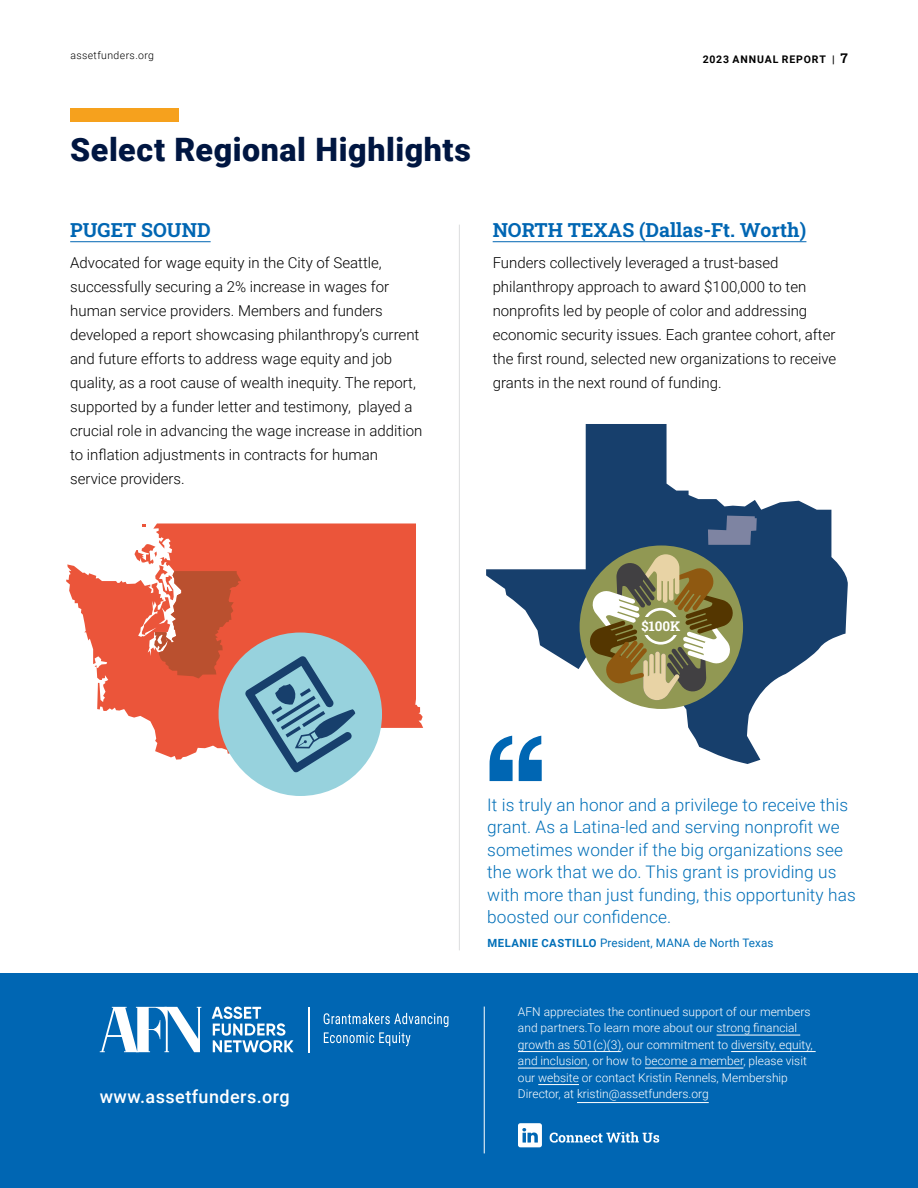
<style>
.page{position:relative;width:918px;height:1188px;background:#fff}
.page>*{position:absolute;margin:0;border:0;box-sizing:border-box;transform-origin:0 0}
.t1{font:900 32.25px "Roboto";letter-spacing:.015em;color:#001641}
.t2{font:19.5px "Roboto Slab";color:#0066b3}
.t3{font:500 18px "Roboto";letter-spacing:.025em;color:#fff}
.t4{font:300 17.25px/22.5px "Roboto";letter-spacing:.005em;color:#006fb8}
.t5{font:300 15px/24px "Roboto";color:#000}
.t6{font:13.5px "Roboto Slab";color:#fff}
.t7{font:300 12px/16.5px "Roboto";color:#fff}
.t8{font:11.7px "Roboto";letter-spacing:.01em;color:#006fb8}
.t9{font:700 10.5px "Roboto";letter-spacing:.08em;color:#000}
.t10{font:300 10.5px "Roboto";letter-spacing:.035em;color:#000}
.s1{font-family:"Roboto Slab";font-weight:400;font-size:13.5px}
.s2{font-weight:700;font-size:11.25px}
</style>
<div class="page">
<div style="left:0;top:973px;width:918px;height:215px;background:#0066b3"></div>
<hr style="left:717px;top:1035px;width:83px;height:1px;background:#fff">
<hr style="left:518px;top:1051px;width:103px;height:1px;background:#fff">
<hr style="left:731px;top:1051px;width:85px;height:1px;background:#fff">
<hr style="left:518px;top:1068px;width:69px;height:1px;background:#fff">
<hr style="left:645px;top:1068px;width:98px;height:1px;background:#fff">
<hr style="left:538px;top:1084px;width:41px;height:1px;background:#fff">
<hr style="left:577px;top:1102px;width:132px;height:1px;background:#fff">
<svg style="left:518px;top:1123px;width:141px;height:24px"></svg>
<svg style="left:324px;top:1013px;width:124px;height:33px"></svg>
<svg style="left:212px;top:1007px;width:82px;height:45px"></svg>
<svg style="left:100px;top:1007px;width:101px;height:45px"></svg>
<hr style="left:308px;top:1007px;width:1px;height:45px;background:#fff">
<div style="left:70px;top:108px;width:108px;height:14px;background:#f6a11d"></div>
<svg style="left:490px;top:764px;width:23px;height:17px"></svg>
<svg style="left:519px;top:764px;width:23px;height:17px"></svg>
<hr style="left:484px;top:1007px;width:1px;height:146px;background:#fff">
<hr style="left:493px;top:241px;width:313px;height:1px;background:#0066b3">
<hr style="left:70px;top:241px;width:141px;height:1px;background:#0066b3">
<hr style="left:459px;top:225px;width:1px;height:725px;background:#dcddde">
<svg style="left:486px;top:424px;width:362px;height:340px"></svg>
<svg style="left:708px;top:516px;width:49px;height:29px"></svg>
<svg style="left:66px;top:523px;width:357px;height:237px;fill:#eb553a"></svg>
<div style="left:219px;top:633px;width:163px;height:163px;background:#97d2dd;border-radius:50%"></div>
<svg style="left:134px;top:544px;width:222px;height:228px"></svg>
<div style="left:580px;top:545px;width:163px;height:164px;background:#919853;border-radius:50%"></div>
<svg style="left:588px;top:554px;width:146px;height:146px"></svg>
<p class="t10" style="left:70px;top:48px;width:85px">assetfunders.org</p>
<p class="t9" style="left:703px;top:52px;width:147px">2023 ANNUAL REPORT | <span class="s1">7</span></p>
<h1 class="t1" style="left:70px;top:127px;width:402px">Select Regional Highlights</h1>
<h2 class="t2" style="left:70px;top:217px;width:142px">PUGET SOUND</h2>
<p class="t5" style="left:70px;top:250px;width:354px">Advocated for wage equity in the City of Seattle, successfully securing a 2% increase in wages for human service providers. Members and funders developed a report showcasing philanthropy’s current and future efforts to address wage equity and job quality, as a root cause of wealth inequity. The report, supported by a funder letter and testimony, played a crucial role in advancing the wage increase in addition to inflation adjustments in contracts for human service providers.</p>
<h2 class="t2" style="left:493px;top:217px;width:315px">NORTH TEXAS (Dallas-Ft. Worth)</h2>
<p class="t5" style="left:493px;top:250px;width:345px">Funders collectively leveraged a trust-based philanthropy approach to award $100,000 to ten nonprofits led by people of color and addressing economic security issues. Each grantee cohort, after the first round, selected new organizations to receive grants in the next round of funding.</p>
<p class="t6" style="left:642px;top:617px;width:40px">$100K</p>
<p class="t4" style="left:487px;top:793px;width:370px">It is truly an honor and a privilege to receive this grant. As a Latina-led and serving nonprofit we sometimes wonder if the big organizations see the work that we do. This grant is providing us with more than just funding, this opportunity has boosted our confidence.</p>
<p class="t8" style="left:487px;top:935px;width:288px"><span class="s2">MELANIE CASTILLO</span> President, MANA de North Texas</p>
<p class="t7" style="left:518px;top:1003px;width:296px">AFN appreciates the continued support of our members and partners.To learn more about our strong financial growth as 501(c)(3), our commitment to diversity, equity, and inclusion, or how to become a member, please visit our website or contact Kristin Rennels, Membership</p>
<p class="t3" style="left:100px;top:1084px;width:192px">www.assetfunders.org</p>
<p class="t7" style="left:518px;top:1085px;width:192px">Director, at kristin@assetfunders.org</p>
</div>
